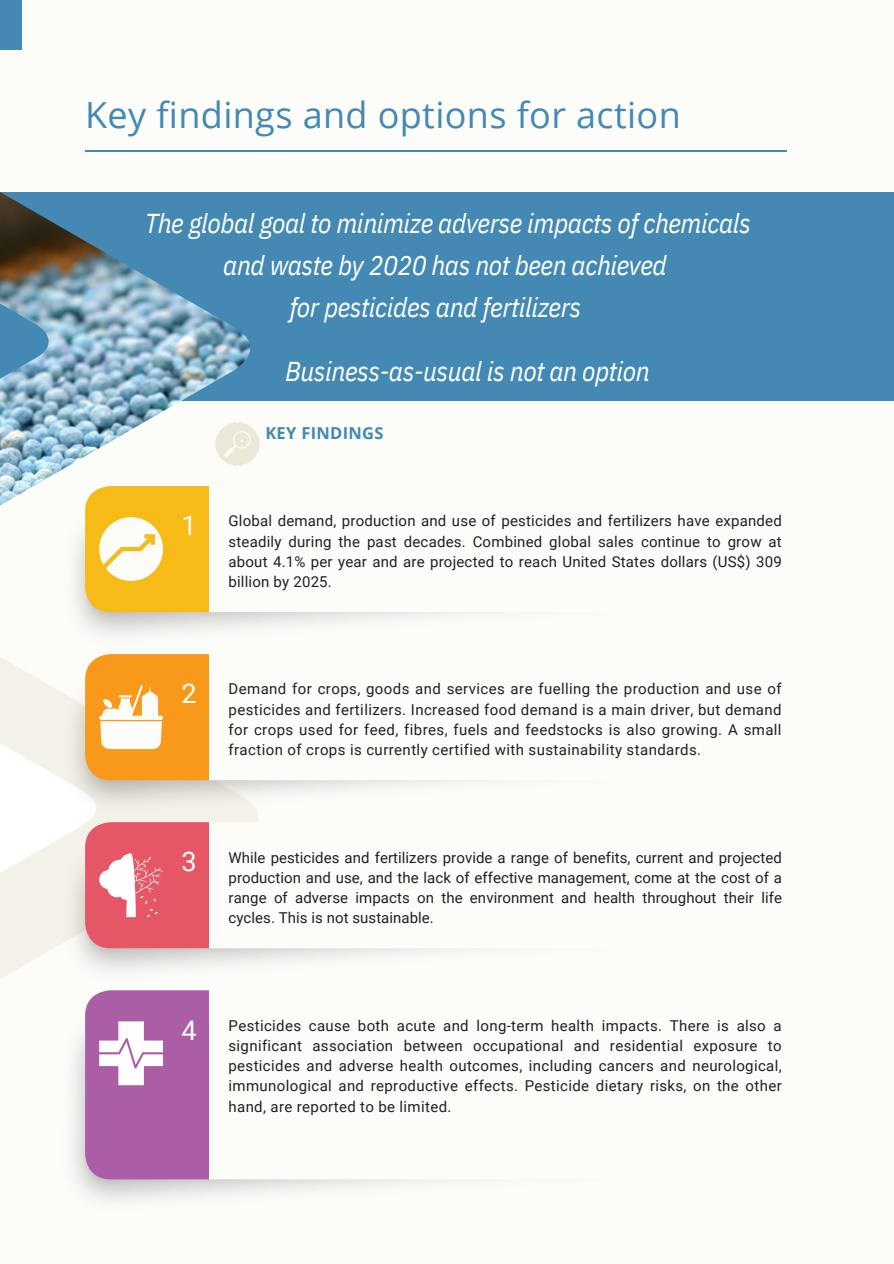
<style>
.page{position:relative;width:894px;height:1264px;background:#fff}
.page>*{position:absolute;margin:0;border:0;box-sizing:border-box;transform-origin:0 0}
.t1{font:36px "Open Sans";letter-spacing:.01em;color:#4389b3}
.t2{font:italic 27.3px/41.7px "IBM Plex Sans Cond";letter-spacing:-.015em;color:#fff;text-align:center}
.t3{font:27px "Roboto";color:#fff}
.t4{font:700 16.5px "Open Sans";letter-spacing:.02em;color:#4389b3}
.t5{font:15px/20.2px "Roboto";letter-spacing:.02em;color:#231f20;text-align:justify}
</style>
<div class="page">
<div style="left:0;top:0;width:893px;height:1263px;background:#fcfcf9"></div>
<div style="left:0;top:192px;width:893px;height:208px;background:#4389b3"></div>
<svg style="left:0;top:814px;width:258px;height:165px;fill:#f3f1e8"></svg>
<div style="left:0;top:0;width:21px;height:50px;background:#4389b3"></div>
<img style="left:0;top:192px;width:250px;height:313px">
<img style="left:63px;top:948px;width:402px;height:31px">
<hr style="left:85px;top:150px;width:701px;height:1px;background:#4389b3">
<svg style="left:209px;top:486px;width:41px;height:126px"></svg>
<svg style="left:85px;top:486px;width:124px;height:126px"></svg>
<svg style="left:209px;top:822px;width:49px;height:126px"></svg>
<svg style="left:0;top:654px;width:209px;height:294px"></svg>
<svg style="left:85px;top:990px;width:124px;height:189px;background:#b370af"></svg>
<img style="left:209px;top:415px;width:51px;height:58px">
<p class="t1" style="left:85px;top:90px;width:597px">Key findings and options for action</p>
<h2 class="t2" style="left:145px;top:202px;width:607px">The global goal to minimize adverse impacts of chemicals and waste by 2020 has not been achieved</h2>
<h2 class="t2" style="left:289px;top:286px;width:293px">for pesticides and fertilizers</h2>
<p class="t2" style="left:285px;top:349px;width:366px">Business-as-usual is not an option</p>
<p class="t3" style="left:181px;top:510px;width:17px">1</p>
<p class="t4" style="left:265px;top:421px;width:120px">KEY FINDINGS</p>
<p class="t5" style="left:228px;top:511px;width:554px">Global demand, production and use of pesticides and fertilizers have expanded steadily during the past decades. Combined global sales continue to grow at about 4.1% per year and are projected to reach United States dollars (US$) 309 billion by 2025.</p>
<p class="t3" style="left:181px;top:678px;width:17px">2</p>
<p class="t5" style="left:228px;top:679px;width:554px">Demand for crops, goods and services are fuelling the production and use of pesticides and fertilizers. Increased food demand is a main driver, but demand for crops used for feed, fibres, fuels and feedstocks is also growing. A small fraction of crops is currently certified with sustainability standards.</p>
<p class="t3" style="left:181px;top:846px;width:17px">3</p>
<h3 class="t5" style="left:228px;top:847px;width:554px">While pesticides and fertilizers provide a range of benefits, current and projected production and use, and the lack of effective management, come at the cost of a range of adverse impacts on the environment and health throughout their life cycles. This is not sustainable.</h3>
<p class="t3" style="left:181px;top:1014px;width:17px">4</p>
<p class="t5" style="left:228px;top:1015px;width:554px">Pesticides cause both acute and long-term health impacts. There is also a significant association between occupational and residential exposure to pesticides and adverse health outcomes, including cancers and neurological, immunological and reproductive effects. Pesticide dietary risks, on the other hand, are reported to be limited.</p>
</div>
